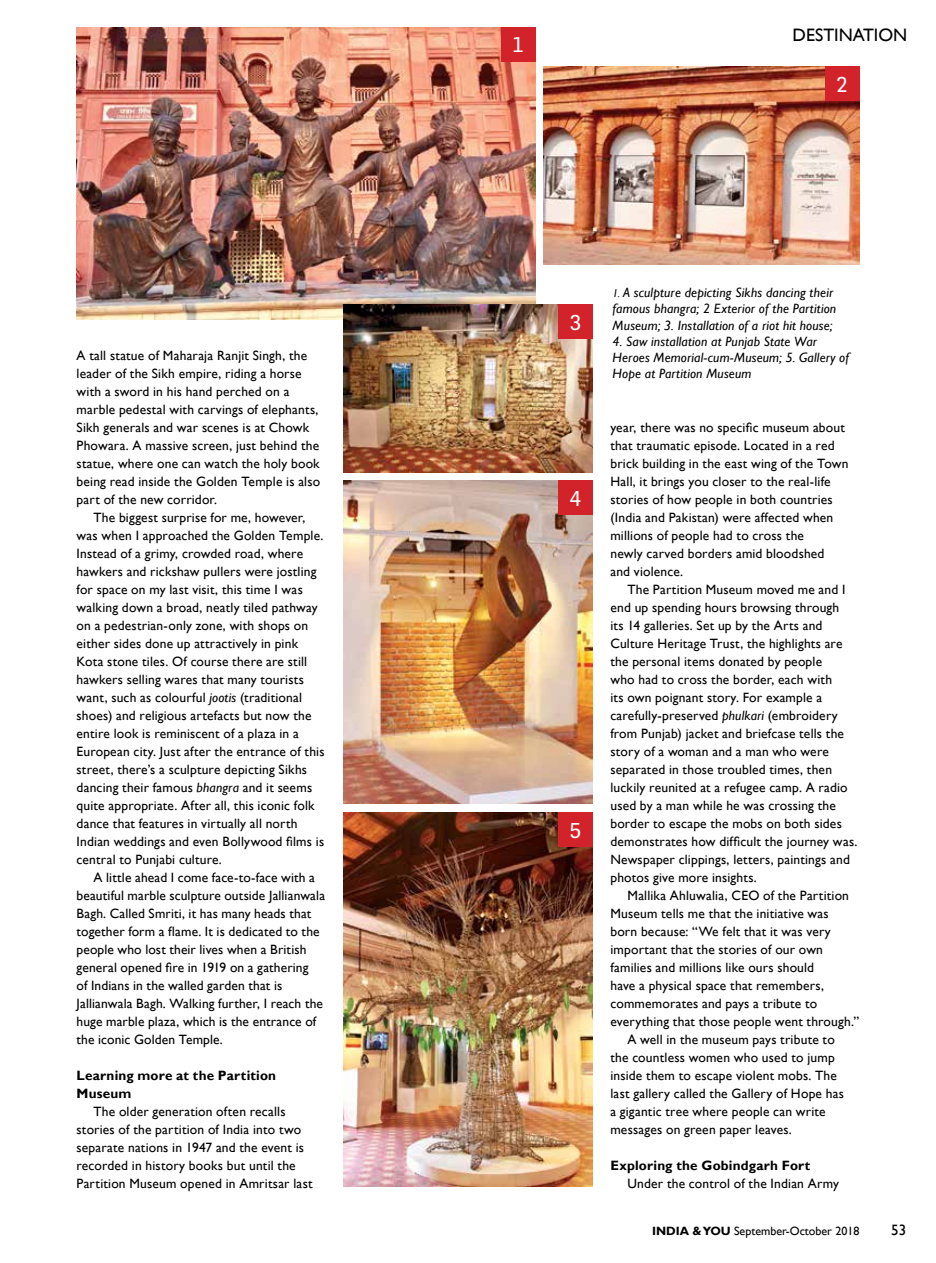
<style>
.page{position:relative;width:936px;height:1263px;background:#fff}
.page>*{position:absolute;margin:0;border:0;box-sizing:border-box;transform-origin:0 0}
.t1{font:21px "Flama";color:#fff}
.t2{font:18px "Gill Sans";color:#000}
.t3{font:15px "Gill Sans";color:#000}
.t4{font:13.5px/18px "Gill Sans";letter-spacing:.015em;color:#000}
.t5{font:italic 13.5px/16.2px "Gill Sans";letter-spacing:.01em;color:#000}
.t6{font:700 13.5px/18px "Gill Sans";letter-spacing:.015em;color:#000}
.t7{font:12px "Gill Sans";color:#000}
.s1{font-style:italic}
.s2{font-size:11.25px}
.s3{font-weight:700}
</style>
<div class="page">
<img style="left:77px;top:27px;width:458px;height:292px">
<img style="left:544px;top:67px;width:315px;height:198px">
<img style="left:343px;top:304px;width:249px;height:168px">
<img style="left:343px;top:812px;width:249px;height:374px">
<img style="left:343px;top:481px;width:249px;height:323px">
<div style="left:501px;top:27px;width:34px;height:34px;background:#d2232a"></div>
<div style="left:825px;top:67px;width:34px;height:34px;background:#d2232a"></div>
<div style="left:558px;top:304px;width:34px;height:34px;background:#d2232a"></div>
<div style="left:558px;top:481px;width:34px;height:34px;background:#d2232a"></div>
<div style="left:558px;top:812px;width:34px;height:34px;background:#d2232a"></div>
<p class="t4" style="left:77px;top:347px;width:245px">A tall statue of Maharaja Ranjit Singh, the leader of the Sikh empire, riding a horse with a sword in his hand perched on a marble pedestal with carvings of elephants, Sikh generals and war scenes is at Chowk Phowara. A massive screen, just behind the statue, where one can watch the holy book being read inside the Golden Temple is also part of the new corridor.</p>
<p class="t4" style="left:77px;top:509px;width:249px;text-indent:17px">The biggest surprise for me, however, was when I approached the Golden Temple.<br>Instead of a grimy, crowded road, where hawkers and rickshaw pullers were jostling for space on my last visit, this time I was walking down a broad, neatly tiled pathway on a pedestrian-only zone, with shops on either sides done up attractively in pink Kota stone tiles. Of course there are still hawkers selling wares that many tourists want, such as colourful <span class="s1">jootis</span> (traditional shoes) and religious artefacts but now the entire look is reminiscent of a plaza in a European city. Just after the entrance of this street, there’s a sculpture depicting Sikhs dancing their famous <span class="s1">bhangra</span> and it seems quite appropriate. After all, this iconic folk dance that features in virtually all north Indian weddings and even Bollywood films is central to Punjabi culture.</p>
<p class="t4" style="left:76px;top:869px;width:250px;text-indent:17px">A little ahead I come face-to-face with a beautiful marble sculpture outside Jallianwala Bagh. Called Smriti, it has many heads that together form a flame. It is dedicated to the people who lost their lives when a British general opened fire in 1919 on a gathering<br>of Indians in the walled garden that is Jallianwala Bagh. Walking further, I reach the huge marble plaza, which is the entrance of the iconic Golden Temple.</p>
<p class="t6" style="left:76px;top:1067px;width:201px">Learning more at the Partition<br>Museum</p>
<p class="t4" style="left:76px;top:1103px;width:237px;text-indent:17px">The older generation often recalls stories of the partition of India into two separate nations in 1947 and the event is recorded in history books but until the Partition Museum opened in Amritsar last</p>
<h1 class="t1" style="left:512px;top:32px;width:13px">1</h1>
<h2 class="t2" style="left:792px;top:24px;width:116px">DESTINATION</h2>
<h1 class="t1" style="left:836px;top:72px;width:13px">2</h1>
<h1 class="t1" style="left:569px;top:309px;width:13px">3</h1>
<h1 class="t1" style="left:569px;top:486px;width:14px">4</h1>
<h1 class="t1" style="left:569px;top:817px;width:13px">5</h1>
<p class="t5" style="left:612px;top:285px;width:225px"><span class="s2">1.</span> A sculpture depicting Sikhs dancing their famous bhangra; 2 Exterior of the Partition<br>Museum; 3. Installation of a riot hit house;</p>
<p class="t5" style="left:612px;top:333px;width:238px">4. Saw installation at Punjab State War<br>Heroes Memorial-cum-Museum; 5. Gallery of<br>Hope at Partition Museum</p>
<p class="t4" style="left:610px;top:419px;width:239px">year, there was no specific museum about that traumatic episode. Located in a red brick building in the east wing of the Town Hall, it brings you closer to the real-life stories of how people in both countries (India and Pakistan) were affected when millions of people had to cross the<br>newly carved borders amid bloodshed<br>and violence.</p>
<p class="t4" style="left:610px;top:580px;width:248px;text-indent:17px">The Partition Museum moved me and I end up spending hours browsing through<br>its 14 galleries. Set up by the Arts and Culture Heritage Trust, the highlights are the personal items donated by people<br>who had to cross the border, each with<br>its own poignant story. For example a carefully-preserved <span class="s1">phulkari</span> (embroidery from Punjab) jacket and briefcase tells the story of a woman and a man who were separated in those troubled times, then luckily reunited at a refugee camp. A radio used by a man while he was crossing the border to escape the mobs on both sides demonstrates how difficult the journey was.<br>Newspaper clippings, letters, paintings and photos give more insights.</p>
<p class="t4" style="left:627px;top:886px;width:223px">Mallika Ahluwalia, CEO of the Partition</p>
<p class="t4" style="left:610px;top:904px;width:220px">Museum tells me that the initiative was</p>
<p class="t4" style="left:610px;top:922px;width:222px">born because: “We felt that it was very</p>
<p class="t4" style="left:610px;top:940px;width:214px">important that the stories of our own</p>
<p class="t4" style="left:610px;top:958px;width:205px">families and millions like ours should</p>
<p class="t4" style="left:610px;top:976px;width:215px">have a physical space that remembers,</p>
<p class="t4" style="left:610px;top:994px;width:208px">commemorates and pays a tribute to</p>
<p class="t4" style="left:610px;top:1012px;width:250px">everything that those people went through.”</p>
<p class="t4" style="left:627px;top:1030px;width:209px">A well in the museum pays tribute to</p>
<p class="t4" style="left:610px;top:1048px;width:226px">the countless women who used to jump</p>
<p class="t4" style="left:610px;top:1066px;width:228px">inside them to escape violent mobs. The</p>
<p class="t4" style="left:610px;top:1084px;width:235px">last gallery called the Gallery of Hope has</p>
<p class="t4" style="left:610px;top:1102px;width:217px">a gigantic tree where people can write</p>
<p class="t4" style="left:610px;top:1120px;width:183px">messages on green paper leaves.</p>
<p class="t6" style="left:610px;top:1156px;width:201px">Exploring the Gobindgarh Fort</p>
<p class="t4" style="left:627px;top:1174px;width:213px">Under the control of the Indian Army</p>
<p class="t7" style="left:652px;top:1223px;width:209px"><span class="s3">INDIA &amp; YOU</span> September-October 2018</p>
<p class="t3" style="left:891px;top:1221px;width:16px">53</p>
</div>
